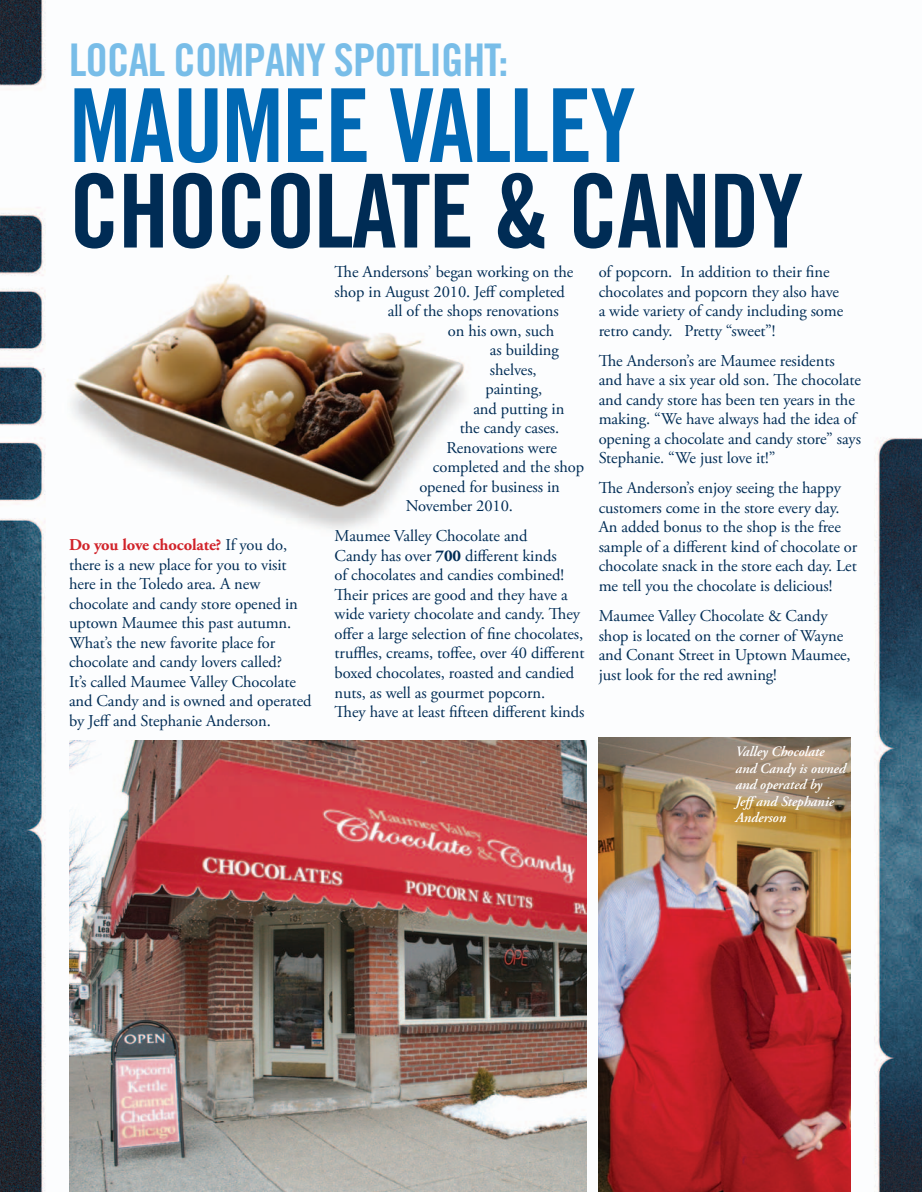
<style>
.page{position:relative;width:922px;height:1192px;background:#fff}
.page>*{position:absolute;margin:0;border:0;box-sizing:border-box;transform-origin:0 0}
.t1{font:102px "Trade Gothic Bold Cond Twenty";letter-spacing:-.02em;color:#002c55}
.t2{font:102px "Trade Gothic Bold Cond Twenty";letter-spacing:-.02em;color:#0168b3}
.t3{font:45px "Trade Gothic Bold Cond Twenty";letter-spacing:-.02em;color:#78bde8}
.t4{font:16.5px/19.5px "Adobe Garamond Pro";letter-spacing:-.005em;color:#002c55}
.t5{font:italic 600 14.25px/16.5px "Adobe Garamond Pro";letter-spacing:-.005em;color:#fff}
.s1{font-weight:700;color:#d1232a}
.s2{font-weight:700}
</style>
<div class="page">
<img style="left:0;top:0;width:922px;height:1191px">
<img style="left:46px;top:229px;width:459px;height:319px">
<img style="left:599px;top:737px;width:252px;height:454px">
<img style="left:69px;top:740px;width:518px;height:451px">
<h2 class="t3" style="left:69px;top:33px;width:441px">LOCAL COMPANY SPOTLIGHT:</h2>
<h1 class="t2" style="left:69px;top:64px;width:568px">MAUMEE VALLEY</h1>
<h1 class="t1" style="left:69px;top:149px;width:736px">CHOCOLATE &amp; CANDY</h1>
<p class="t4" style="left:69px;top:536px;width:244px"><span class="s1">Do you love chocolate?</span> If you do, there is a new place for you to visit here in the Toledo area. A new chocolate and candy store opened in uptown Maumee this past autumn.<br>What’s the new favorite place for chocolate and candy lovers called?<br>It’s called Maumee Valley Chocolate and Candy and is owned and operated by Jeff and Stephanie Anderson.</p>
<p class="t4" style="left:335px;top:263px;width:240px">The Andersons’ began working on the</p>
<p class="t4" style="left:335px;top:282px;width:232px">shop in August 2010. Jeff completed</p>
<p class="t4" style="left:388px;top:302px;width:172px">all of the shops renovations</p>
<p class="t4" style="left:448px;top:321px;width:108px">on his own, such</p>
<p class="t4" style="left:490px;top:341px;width:70px">as building</p>
<p class="t4" style="left:490px;top:360px;width:48px">shelves,</p>
<p class="t4" style="left:485px;top:380px;width:58px">painting,</p>
<p class="t4" style="left:473px;top:399px;width:93px">and putting in</p>
<p class="t4" style="left:460px;top:419px;width:101px">the candy cases.</p>
<p class="t4" style="left:446px;top:438px;width:112px">Renovations were</p>
<p class="t4" style="left:433px;top:458px;width:153px">completed and the shop</p>
<p class="t4" style="left:419px;top:477px;width:142px">opened for business in</p>
<p class="t4" style="left:406px;top:497px;width:109px">November 2010.</p>
<p class="t4" style="left:335px;top:527px;width:251px">Maumee Valley Chocolate and<br>Candy has over <span class="s2">700</span> different kinds<br>of chocolates and candies combined!<br>Their prices are good and they have a wide variety chocolate and candy. They offer a large selection of fine chocolates, truffles, creams, toffee, over 40 different boxed chocolates, roasted and candied nuts, as well as gourmet popcorn.<br>They have at least fifteen different kinds</p>
<p class="t4" style="left:599px;top:263px;width:246px">of popcorn. In addition to their fine chocolates and popcorn they also have a wide variety of candy including some retro candy. Pretty “sweet”!</p>
<p class="t4" style="left:599px;top:351px;width:264px">The Anderson’s are Maumee residents and have a six year old son. The chocolate and candy store has been ten years in the making. “We have always had the idea of opening a chocolate and candy store” says Stephanie. “We just love it!”</p>
<p class="t4" style="left:599px;top:479px;width:260px">The Anderson’s enjoy seeing the happy customers come in the store every day.<br>An added bonus to the shop is the free sample of a different kind of chocolate or chocolate snack in the store each day. Let me tell you the chocolate is delicious!</p>
<p class="t4" style="left:599px;top:606px;width:253px">Maumee Valley Chocolate &amp; Candy shop is located on the corner of Wayne and Conant Street in Uptown Maumee, just look for the red awning!</p>
<p class="t5" style="left:735px;top:744px;width:112px">Valley Chocolate and Candy is owned and operated by<br>Jeffand Stephanie<br>Anderson</p>
</div>
